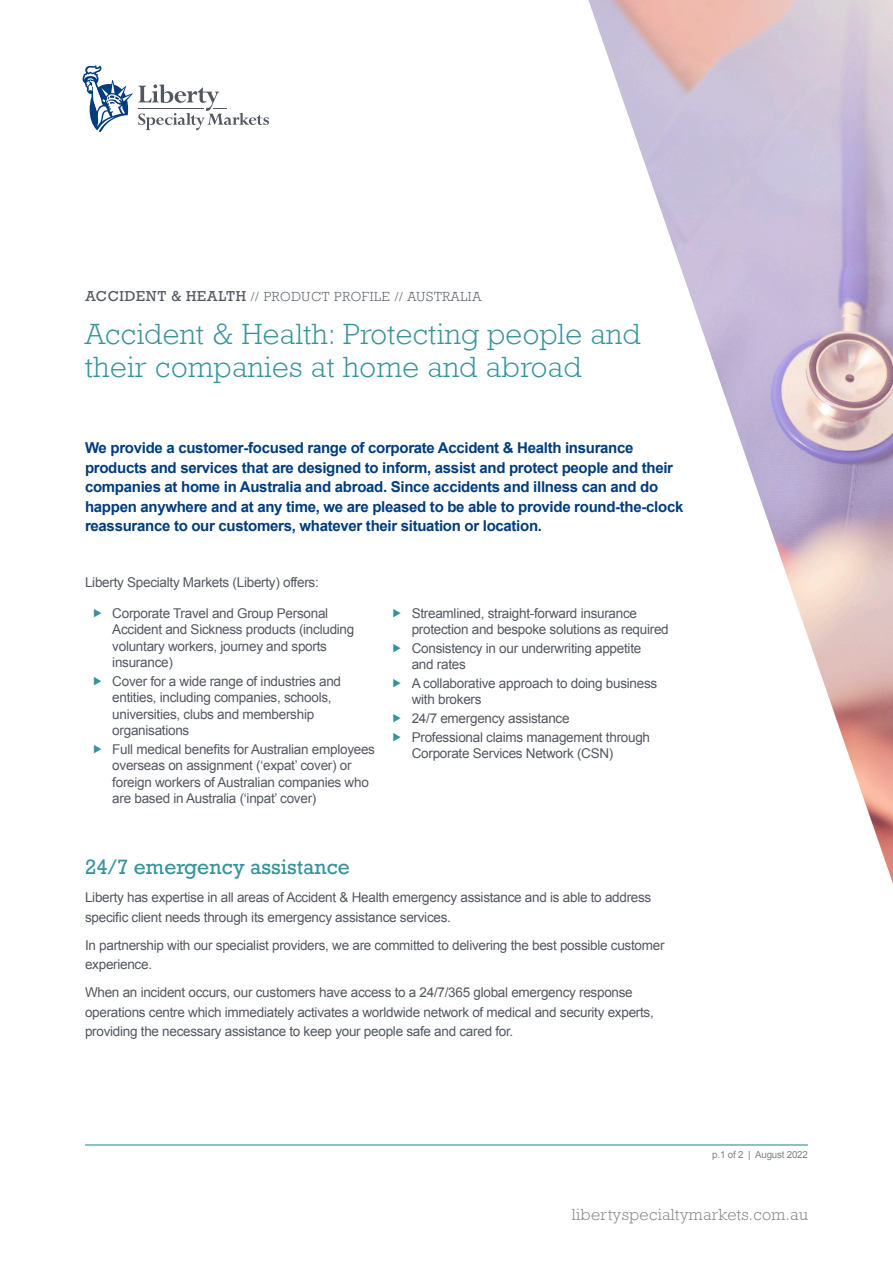
<style>
.page{position:relative;width:893px;height:1263px;background:#fff}
.page>*{position:absolute;margin:0;border:0;box-sizing:border-box;transform-origin:0 0}
.t1{font:300 30px/33px "Rockwell Std";letter-spacing:.015em;color:#37939b}
.SUB_HEAD{font:19.5px "Rockwell";color:#37939b}
.URL{font:300 16.5px "Rockwell Std";letter-spacing:.02em;color:#808285}
.INTRO{font:700 15px/19.5px "Arial";letter-spacing:-.02em;color:#013d7d}
.BODY{font:13.5px/16.5px "Arial";letter-spacing:-.02em;color:#535860}
.PRODUCT_LINE{font:300 13.5px "Rockwell Std";letter-spacing:.05em;color:#535860}
.t2{font:9.75px "Arial";letter-spacing:-.02em;color:#808285}
.s1{font-family:"Rockwell";font-weight:400}
</style>
<div class="page">
<svg style="left:82px;top:65px;width:187px;height:67px"></svg>
<hr style="left:85px;top:1144px;width:723px;height:1px;background:#37939b">
<img style="left:588px;top:0;width:305px;height:883px">
<p class="PRODUCT_LINE" style="left:85px;top:288px;width:398px"><span class="s1">ACCIDENT &amp; HEALTH</span> // PRODUCT PROFILE // AUSTRALIA</p>
<p class="t1" style="left:85px;top:317px;width:557px">Accident &amp; Health: Protecting people and their companies at home and abroad</p>
<p class="INTRO" style="left:85px;top:439px;width:600px">We provide a customer-focused range of corporate Accident &amp; Health insurance products and services that are designed to inform, assist and protect people and their companies at home in Australia and abroad. Since accidents and illness can and do happen anywhere and at any time, we are pleased to be able to provide round-the-clock reassurance to our customers, whatever their situation or location.</p>
<p class="BODY" style="left:85px;top:574px;width:235px">Liberty Specialty Markets (Liberty) offers:</p>
<p class="BODY" style="left:112px;top:605px;width:244px">Corporate Travel and Group Personal<br>Accident and Sickness products (including voluntary workers, journey and sports insurance)</p>
<p class="BODY" style="left:112px;top:673px;width:230px">Cover for a wide range of industries and entities, including companies, schools, universities, clubs and membership organisations</p>
<p class="BODY" style="left:112px;top:741px;width:264px">Full medical benefits for Australian employees overseas on assignment (‘expat’ cover) or foreign workers of Australian companies who are based in Australia (‘inpat’ cover)</p>
<p class="BODY" style="left:412px;top:605px;width:259px">Streamlined, straight-forward insurance protection and bespoke solutions as required</p>
<p class="BODY" style="left:412px;top:640px;width:231px">Consistency in our underwriting appetite and rates</p>
<p class="BODY" style="left:412px;top:675px;width:247px">A collaborative approach to doing business with brokers</p>
<p class="BODY" style="left:412px;top:710px;width:159px">24/7 emergency assistance</p>
<p class="BODY" style="left:412px;top:729px;width:240px">Professional claims management through<br>Corporate Services Network (CSN)</p>
<p class="SUB_HEAD" style="left:85px;top:855px;width:266px">24/7 emergency assistance</p>
<p class="BODY" style="left:85px;top:888px;width:568px;line-height:19.5px">Liberty has expertise in all areas of Accident &amp; Health emergency assistance and is able to address specific client needs through its emergency assistance services.</p>
<p class="BODY" style="left:85px;top:935px;width:581px;line-height:19.5px">In partnership with our specialist providers, we are committed to delivering the best possible customer experience.</p>
<p class="BODY" style="left:85px;top:983px;width:570px;line-height:19.5px">When an incident occurs, our customers have access to a 24/7/365 global emergency response operations centre which immediately activates a worldwide network of medical and security experts, providing the necessary assistance to keep your people safe and cared for.</p>
<p class="t2" style="left:712px;top:1148px;width:97px">p.1 of 2 | August 2022</p>
<p class="URL" style="left:572px;top:1205px;width:238px">libertyspecialtymarkets.com.au</p>
</div>
